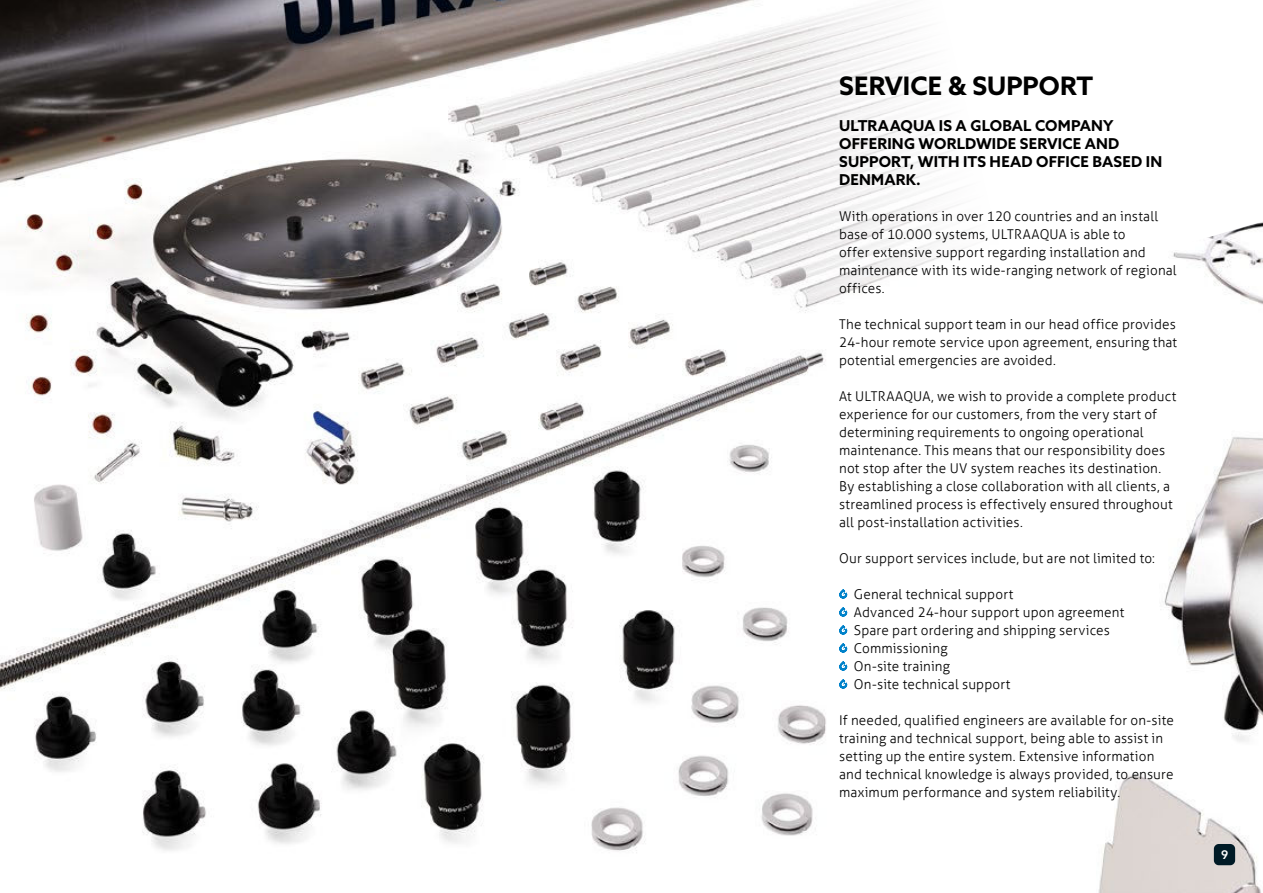
<style>
.page{position:relative;width:1263px;height:893px;background:#fff}
.page>*{position:absolute;margin:0;border:0;box-sizing:border-box;transform-origin:0 0}
.t1{font:700 25.5px "Azo Sans";letter-spacing:.005em;color:#000}
.t2{font:700 15px/18px "Azo Sans";letter-spacing:.01em;color:#000}
.t3{font:300 13.5px/18px "Aller";letter-spacing:.01em;color:#000}
.t4{font:500 12px "Azo Sans";color:#fff}
</style>
<div class="page">
<img style="left:0;top:0;width:1263px;height:893px">
<svg style="left:736px;top:0;width:527px;height:364px"></svg>
<div style="left:1214px;top:844px;width:21px;height:21px;background:#001a26;border-radius:5px"></div>
<svg style="left:839px;top:589px;width:8px;height:10px"></svg>
<svg style="left:839px;top:607px;width:8px;height:10px"></svg>
<svg style="left:839px;top:625px;width:8px;height:10px"></svg>
<svg style="left:839px;top:643px;width:8px;height:10px"></svg>
<svg style="left:839px;top:661px;width:8px;height:10px"></svg>
<svg style="left:839px;top:679px;width:8px;height:10px"></svg>
<h1 class="t1" style="left:839px;top:70px;width:256px">SERVICE &amp; SUPPORT</h1>
<p class="t2" style="left:839px;top:116px;width:324px">ULTRAAQUA IS A GLOBAL COMPANY<br>OFFERING WORLDWIDE SERVICE AND<br>SUPPORT, WITH ITS HEAD OFFICE BASED IN<br>DENMARK.</p>
<p class="t3" style="left:839px;top:208px;width:339px">With operations in over 120 countries and an install base of 10.000 systems, ULTRAAQUA is able to<br>offer extensive support regarding installation and maintenance with its wide-ranging network of regional offices.</p>
<p class="t3" style="left:839px;top:316px;width:340px;text-align:justify">The technical support team in our head office provides 24-hour remote service upon agreement, ensuring that potential emergencies are avoided.</p>
<p class="t3" style="left:839px;top:388px;width:339px">At ULTRAAQUA, we wish to provide a complete product experience for our customers, from the very start of determining requirements to ongoing operational maintenance. This means that our responsibility does not stop after the UV system reaches its destination.<br>By establishing a close collaboration with all clients, a streamlined process is effectively ensured throughout all post-installation activities.</p>
<p class="t3" style="left:839px;top:550px;width:317px">Our support services include, but are not limited to:</p>
<p class="t3" style="left:854px;top:586px;width:272px">General technical support<br>Advanced 24-hour support upon agreement<br>Spare part ordering and shipping services<br>Commissioning<br>On-site training<br>On-site technical support</p>
<p class="t3" style="left:839px;top:712px;width:336px">If needed, qualified engineers are available for on-site training and technical support, being able to assist in setting up the entire system. Extensive information and technical knowledge is always provided, to ensure maximum performance and system reliability.</p>
<p class="t4" style="left:1221px;top:847px;width:9px">9</p>
</div>
